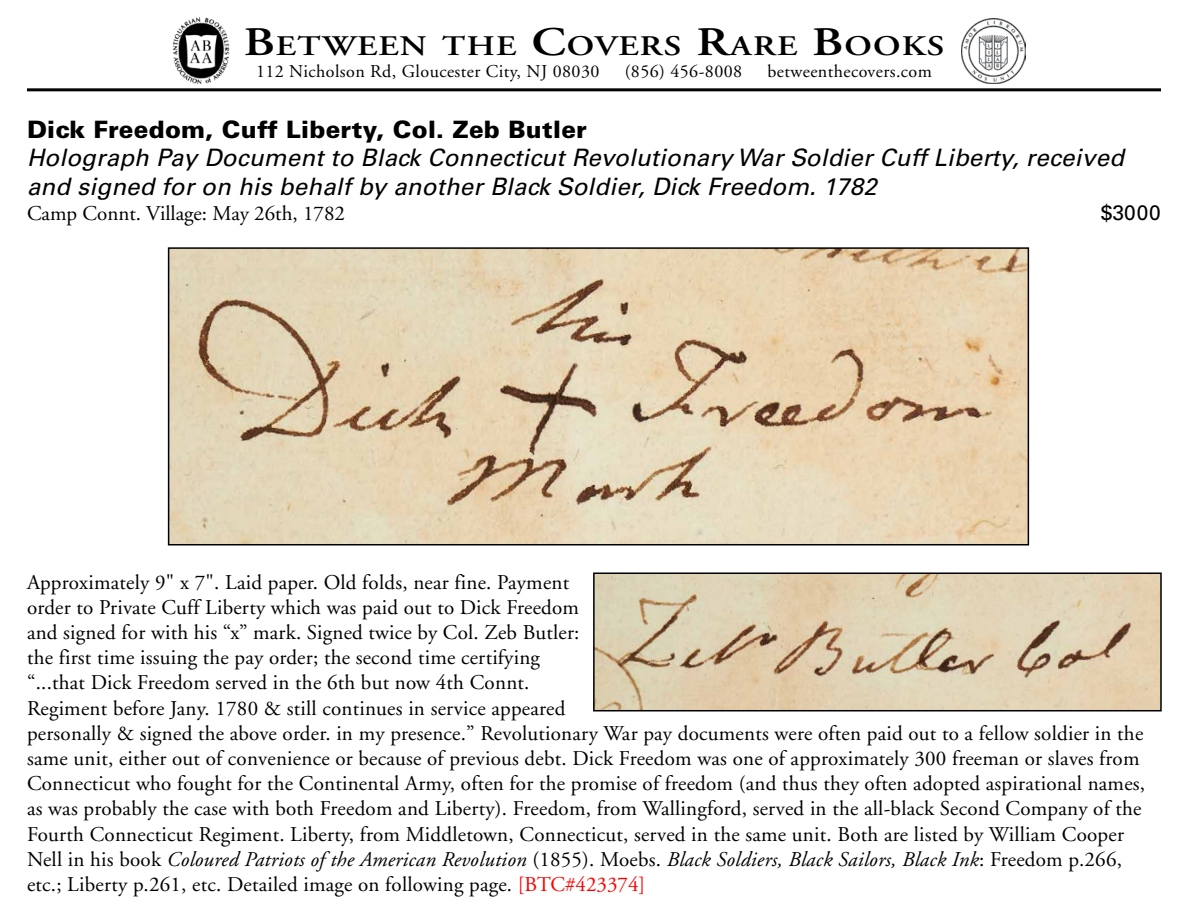
<style>
.page{position:relative;width:1188px;height:918px;background:#fff}
.page>*{position:absolute;margin:0;border:0;box-sizing:border-box;transform-origin:0 0}
.t1{font:600 28.35px "Adobe Garamond";letter-spacing:.035em;color:#000;scale:1.22 1}
.t2{font:italic 24px/28.8px "Univers";letter-spacing:.01em;color:#000}
.t3{font:900 24px "Univers";letter-spacing:.01em;color:#000}
.t4{font:21px/25.2px "Adobe Garamond";letter-spacing:.01em;color:#000}
.t5{font:21px "Univers";color:#000}
.t6{font:18px "Adobe Garamond";letter-spacing:.025em;color:#000}
.s1{font-size:40.5px}
.s2{font-style:italic}
.s3{color:#f00}
</style>
<div class="page">
<img style="left:962px;top:19px;width:64px;height:64px">
<hr style="left:27px;top:88px;width:1134px;height:3px;background:#000">
<img style="left:173px;top:17px;width:57px;height:67px">
<img style="left:596px;top:575px;width:563px;height:133px">
<div style="left:593px;top:572px;width:569px;height:139px;border:2px solid #000"></div>
<img style="left:171px;top:250px;width:855px;height:292px">
<div style="left:168px;top:247px;width:861px;height:298px;border:2px solid #000"></div>
<h1 class="t1" style="left:244px;top:30px;width:576px"><span class="s1">B</span>ETWEEN THE <span class="s1">C</span>OVERS <span class="s1">R</span>ARE <span class="s1">B</span>OOKS</h1>
<p class="t6" style="left:256px;top:62px;width:345px">112 Nicholson Rd, Gloucester City, NJ 08030</p>
<p class="t6" style="left:625px;top:62px;width:119px">(856) 456-8008</p>
<p class="t6" style="left:768px;top:62px;width:166px">betweenthecovers.com</p>
<p class="t3" style="left:27px;top:114px;width:561px">Dick Freedom, Cuff Liberty, Col. Zeb Butler</p>
<p class="t2" style="left:27px;top:144px;width:1099px">Holograph Pay Document to Black Connecticut Revolutionary War Soldier Cuff Liberty, received and signed for on his behalf by another Black Soldier, Dick Freedom. 1782</p>
<p class="t4" style="left:27px;top:202px;width:320px">Camp Connt. Village: May 26th, 1782</p>
<p class="t5" style="left:1101px;top:200px;width:62px">$3000</p>
<p class="t4" style="left:27px;top:570px;width:1120px">Approximately 9" x 7". Laid paper. Old folds, near fine. Payment<br>order to Private Cuff Liberty which was paid out to Dick Freedom<br>and signed for with his “x” mark. Signed twice by Col. Zeb Butler:<br>the first time issuing the pay order; the second time certifying<br>“...that Dick Freedom served in the 6th but now 4th Connt.<br>Regiment before Jany. 1780 &amp; still continues in service appeared<br>personally &amp; signed the above order. in my presence.” Revolutionary War pay documents were often paid out to a fellow soldier in the same unit, either out of convenience or because of previous debt. Dick Freedom was one of approximately 300 freeman or slaves from Connecticut who fought for the Continental Army, often for the promise of freedom (and thus they often adopted aspirational names, as was probably the case with both Freedom and Liberty). Freedom, from Wallingford, served in the all-black Second Company of the Fourth Connecticut Regiment. Liberty, from Middletown, Connecticut, served in the same unit. Both are listed by William Cooper Nell in his book <span class="s2">Coloured Patriots of the American Revolution</span> (1855). Moebs. <span class="s2">Black Soldiers, Black Sailors, Black Ink</span>: Freedom p.266, etc.; Liberty p.261, etc. Detailed image on following page. <span class="s3">[BTC#423374]</span></p>
</div>
